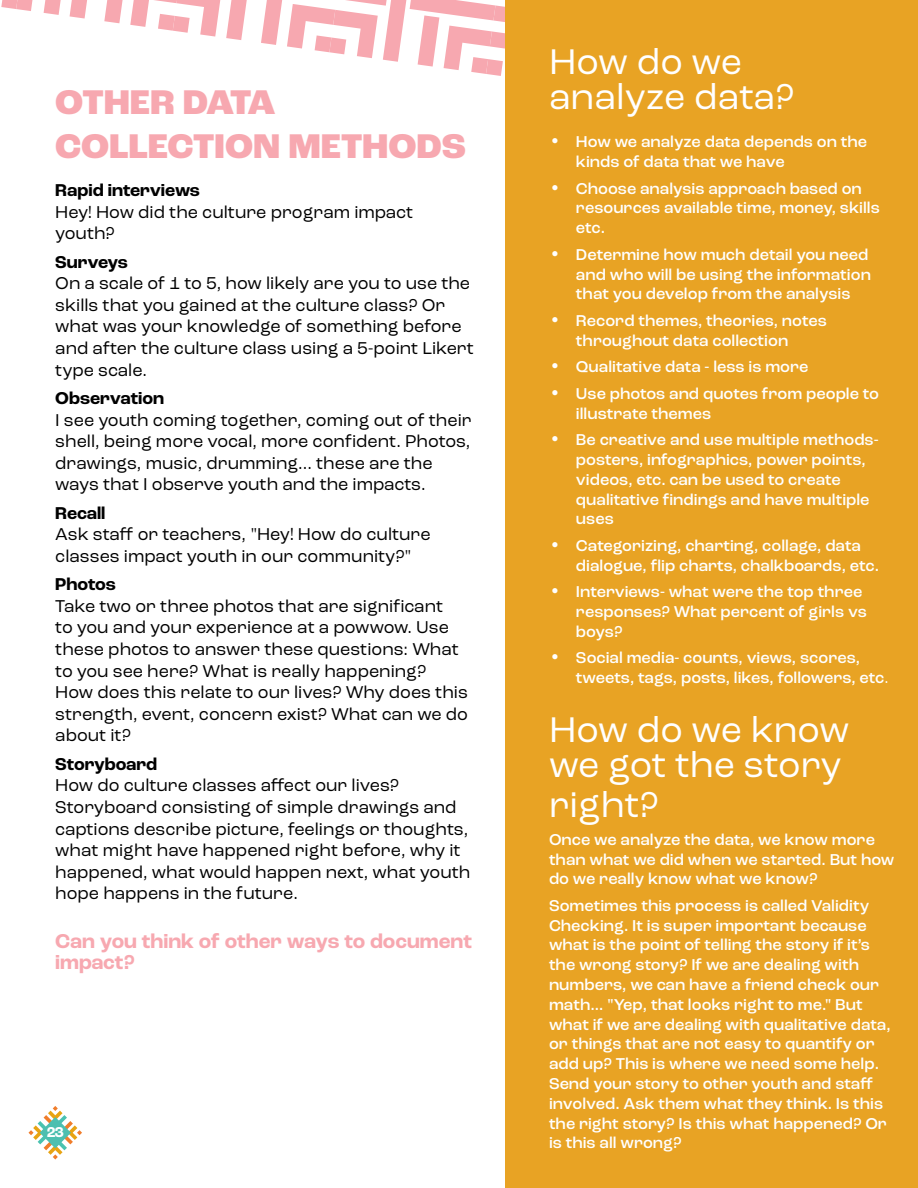
<style>
.page{position:relative;width:918px;height:1188px;background:#fff}
.page>*{position:absolute;margin:0;border:0;box-sizing:border-box;transform-origin:0 0}
.t1{font:37.5px/34.5px "Roc Grotesk";color:#fff}
.t2{font:800 36px/43.2px "Roc Grotesk";color:#f7a8b0}
.t3{font:700 21px/21px "Roc Grotesk";color:#f7a8b0}
.t4{font:18px/21.6px "Roc Grotesk";color:#000}
.t5{font:700 18px "Roc Grotesk";color:#000}
.t6{font:700 18px "Roc Grotesk";letter-spacing:-.02em;color:#000}
.t7{font:500 16.5px/19.8px "Roc Grotesk";color:#fff}
.t8{font:700 15px "Roc Grotesk";color:#fff}
.s1{font-family:"Futura";font-stretch:condensed}
.s2{font-weight:400}
</style>
<div class="page">
<svg style="left:28px;top:1106px;width:54px;height:54px"></svg>
<svg style="left:226px;top:0;width:21px;height:40px"></svg>
<svg style="left:261px;top:0;width:244px;height:76px"></svg>
<svg style="left:70px;top:0;width:17px;height:19px"></svg>
<svg style="left:104px;top:0;width:19px;height:23px"></svg>
<svg style="left:44px;top:0;width:17px;height:15px"></svg>
<svg style="left:130px;top:0;width:90px;height:37px"></svg>
<svg style="left:1px;top:0;width:31px;height:11px"></svg>
<div style="left:505px;top:0;width:413px;height:1188px;background:#e8a324"></div>
<h2 class="t2" style="left:55px;top:82px;width:413px">OTHER DATA<br>COLLECTION METHODS</h2>
<p class="t5" style="left:55px;top:179px;width:146px">Rapid interviews</p>
<p class="t4" style="left:55px;top:201px;width:359px">Hey! How did the culture program impact youth?</p>
<p class="t6" style="left:55px;top:250px;width:74px">Surveys</p>
<p class="t4" style="left:55px;top:272px;width:420px">On a scale of 1 to 5, how likely are you to use the skills that you gained at the culture class? Or what was your knowledge of something before and after the culture class using a 5-point Likert type scale.</p>
<p class="t5" style="left:55px;top:387px;width:110px">Observation</p>
<p class="t4" style="left:55px;top:409px;width:418px">I see youth coming together, coming out of their shell, being more vocal, more confident. Photos, drawings, music, drumming... these are the ways that I observe youth and the impacts.</p>
<p class="t5" style="left:55px;top:502px;width:52px">Recall</p>
<p class="t4" style="left:55px;top:524px;width:377px">Ask staff or teachers, "Hey! How do culture classes impact youth in our community?"</p>
<p class="t5" style="left:55px;top:573px;width:62px">Photos</p>
<p class="t4" style="left:55px;top:595px;width:414px">Take two or three photos that are significant<br>to you and your experience at a powwow. Use these photos to answer these questions: What to you see here? What is really happening?<br>How does this relate to our lives? Why does this strength, event, concern exist? What can we do about it?</p>
<p class="t5" style="left:55px;top:753px;width:104px">Storyboard</p>
<p class="t4" style="left:55px;top:775px;width:417px">How do culture classes affect our lives?<br>Storyboard consisting of simple drawings and captions describe picture, feelings or thoughts, what might have happened right before, why it happened, what would happen next, what youth hope happens in the future.</p>
<p class="t3" style="left:55px;top:931px;width:418px">Can you think of other ways to document impact?</p>
<p class="t8" style="left:47px;top:1122px;width:19px">23</p>
<h1 class="t1" style="left:549px;top:45px;width:247px">How do we analyze data?</h1>
<p class="t7" style="left:576px;top:132px;width:293px;text-indent:-27px"><span class="s1">•</span> How we analyze data depends on the kinds of data that we have</p>
<p class="t7" style="left:576px;top:178px;width:305px;text-indent:-27px"><span class="s1">•</span> Choose analysis approach based on resources available time, money, skills etc.</p>
<p class="t7" style="left:576px;top:245px;width:296px;text-indent:-27px"><span class="s1">•</span> Determine how much detail you need and who will be using the information that you develop from the analysis</p>
<p class="t7" style="left:576px;top:311px;width:252px;text-indent:-27px"><span class="s1">•</span> Record themes, theories, notes throughout data collection</p>
<p class="t7" style="left:549px;top:357px;width:261px"><span class="s1">•</span> Qualitative data - less is more</p>
<p class="t7" style="left:576px;top:384px;width:305px;text-indent:-27px"><span class="s1">•</span> Use photos and quotes from people to illustrate themes</p>
<p class="t7" style="left:576px;top:430px;width:304px;text-indent:-27px"><span class="s1">•</span> Be creative and use multiple methods&shy;posters, infographics, power points, videos, etc. can be used to create qualitative findings and have multiple uses</p>
<p class="t7" style="left:576px;top:536px;width:305px;text-indent:-27px"><span class="s1">•</span> Categorizing, charting, collage, data dialogue, flip charts, chalkboards, etc.</p>
<p class="t7" style="left:576px;top:582px;width:292px;text-indent:-27px"><span class="s1">•</span> Interviews- what were the top three responses? What percent of girls vs boys?</p>
<p class="t7" style="left:576px;top:648px;width:314px;text-indent:-27px"><span class="s1">•</span> Social media- counts, views, scores, tweets, tags, posts, likes, followers, etc<span class="s2">.</span></p>
<h1 class="t1" style="left:549px;top:713px;width:302px">How do we know we got the story</h1>
<h1 class="t1" style="left:549px;top:788px;width:111px">right?</h1>
<p class="t7" style="left:549px;top:830px;width:347px">Once we analyze the data, we know more than what we did when we started. But how do we really know what we know?</p>
<p class="t7" style="left:549px;top:896px;width:343px">Sometimes this process is called Validity Checking. It is super important because what is the point of telling the story if it’s the wrong story? If we are dealing with numbers, we can have a friend check our math… "Yep, that looks right to me." But what if we are dealing with qualitative data, or things that are not easy to quantify or add up? This is where we need some help.<br>Send your story to other youth and staff involved. Ask them what they think. Is this the right story? Is this what happened? Or is this all wrong?</p>
</div>
